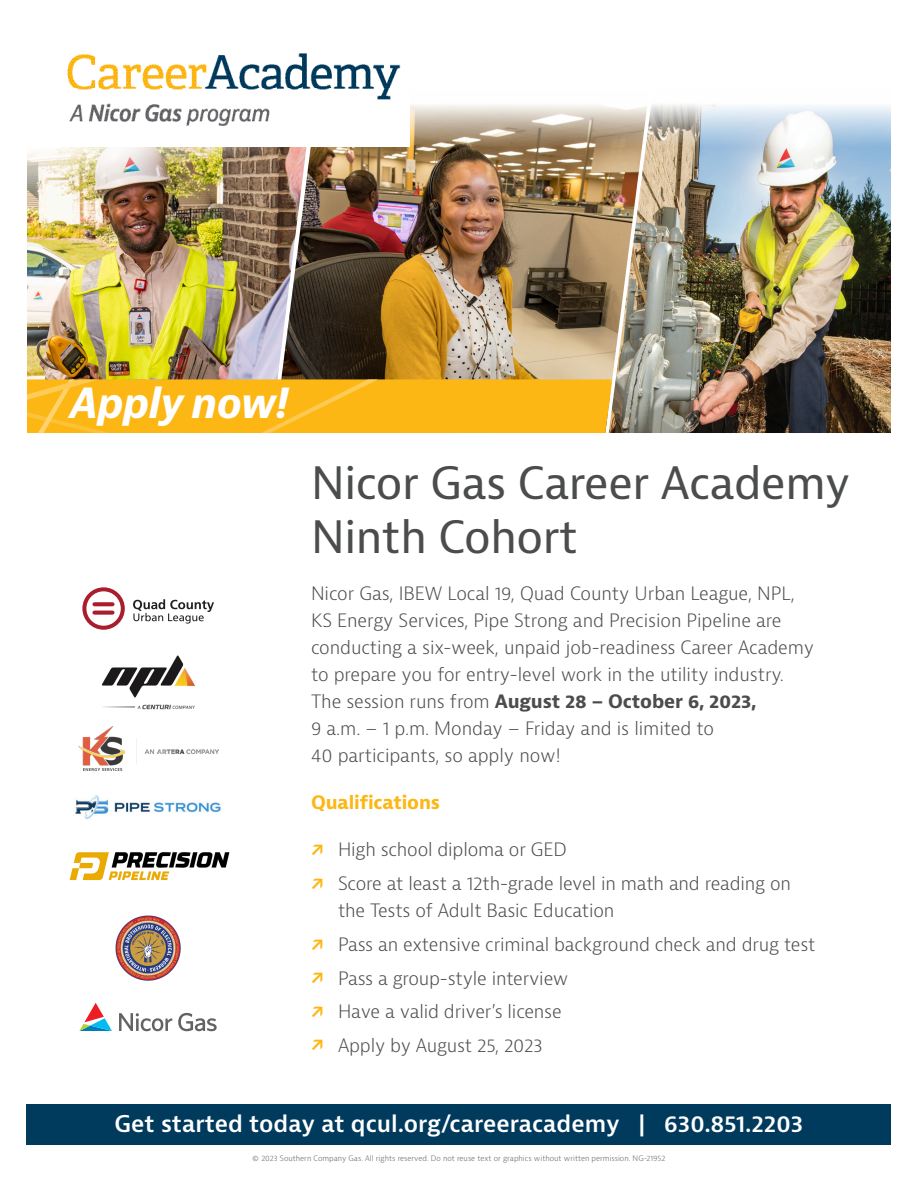
<style>
.page{position:relative;width:918px;height:1188px;background:#fff}
.page>*{position:absolute;margin:0;border:0;box-sizing:border-box;transform-origin:0 0}
.t1{font:43.5px/54px "Bernina Sans";letter-spacing:-.01em;color:#4b4c4d}
.t2{font:italic 700 40.5px "Bernina Sans";letter-spacing:-.025em;color:#fff}
.t3{font:600 22.5px "Bernina Sans";letter-spacing:-.005em;color:#fff}
.t4{font:300 18px/27px "Bernina Sans";letter-spacing:-.01em;color:#4b4c4d}
.t5{font:700 18px "Bernina Sans";letter-spacing:-.01em;color:#fdb714}
.t6{font:700 15px "Bernina Sans";color:#fdb714}
.legal_CENTER{font:300 7.5px "Bernina Sans";color:#636366}
.s1{font-weight:700}
</style>
<div class="page">
<img style="left:314px;top:105px;width:295px;height:274px">
<img style="left:27px;top:147px;width:287px;height:232px">
<img style="left:609px;top:105px;width:282px;height:328px">
<img style="left:67px;top:53px;width:342px;height:93px">
<svg style="left:27px;top:379px;width:585px;height:54px;background:#fcb718"></svg>
<img style="left:102px;top:655px;width:93px;height:55px">
<svg style="left:79px;top:1003px;width:33px;height:28px"></svg>
<svg style="left:119px;top:1013px;width:98px;height:18px"></svg>
<svg style="left:133px;top:599px;width:81px;height:25px"></svg>
<svg style="left:82px;top:587px;width:43px;height:43px"></svg>
<svg style="left:92px;top:602px;width:23px;height:4px"></svg>
<svg style="left:92px;top:611px;width:23px;height:4px"></svg>
<img style="left:78px;top:727px;width:140px;height:43px">
<img style="left:115px;top:915px;width:66px;height:66px">
<img style="left:75px;top:795px;width:146px;height:25px">
<img style="left:69px;top:852px;width:161px;height:28px">
<div style="left:27px;top:1104px;width:864px;height:40px;background:#003a5d"></div>
<p class="t2" style="left:70px;top:377px;width:221px">Apply now!</p>
<p class="t1" style="left:311px;top:457px;width:541px">Nicor Gas Career Academy<br>Ninth Cohort</p>
<p class="t4" style="left:311px;top:580px;width:504px">Nicor Gas, IBEW Local 19, Quad County Urban League, NPL, KS Energy Services, Pipe Strong and Precision Pipeline are conducting a six-week, unpaid job-readiness Career Academy to prepare you for entry-level work in the utility industry.<br>The session runs from <span class="s1">August 28 – October 6, 2023,<br></span>9 a.m. – 1 p.m. Monday – Friday and is limited to<br>40 participants, so apply now!</p>
<p class="t5" style="left:311px;top:791px;width:131px">Qualifications</p>
<p class="t4" style="left:338px;top:837px;width:230px">High school diploma or GED</p>
<p class="t4" style="left:338px;top:871px;width:455px">Score at least a 12th-grade level in math and reading on the Tests of Adult Basic Education</p>
<p class="t4" style="left:338px;top:931px;width:479px">Pass an extensive criminal background check and drug test</p>
<p class="t4" style="left:338px;top:965px;width:232px">Pass a group-style interview</p>
<p class="t4" style="left:338px;top:999px;width:225px">Have a valid driver’s license</p>
<p class="t4" style="left:338px;top:1033px;width:206px">Apply by August 25, 2023</p>
<p class="t6" style="left:310px;top:840px;width:16px">↗</p>
<p class="t6" style="left:310px;top:873px;width:16px">↗</p>
<p class="t6" style="left:310px;top:935px;width:16px">↗</p>
<p class="t6" style="left:310px;top:968px;width:16px">↗</p>
<p class="t6" style="left:310px;top:1002px;width:16px">↗</p>
<p class="t6" style="left:310px;top:1035px;width:16px">↗</p>
<p class="t3" style="left:115px;top:1109px;width:690px">Get started today at qcul.org/careeracademy | 630.851.2203</p>
<p class="legal_CENTER" style="left:253px;top:1153px;width:414px">© 2023 Southern Company Gas. All rights reserved. Do not reuse text or graphics without written permission. NG-21952</p>
</div>
